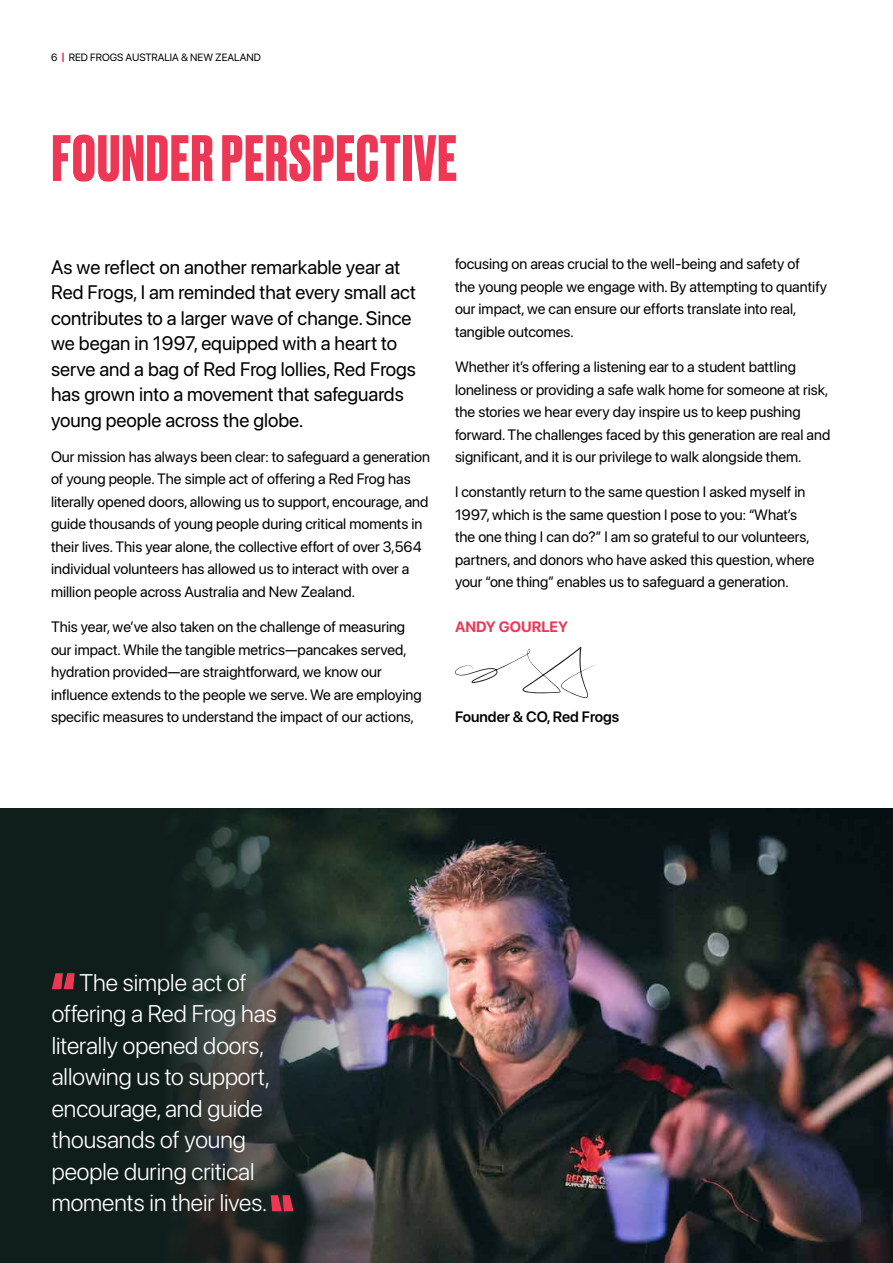
<style>
.page{position:relative;width:893px;height:1263px;background:#fff}
.page>*{position:absolute;margin:0;border:0;box-sizing:border-box;transform-origin:0 0}
.t1{font:700 61.5px "Druk";letter-spacing:.02em;color:#ee3754}
.t2{font:300 24px/31.5px "SF Pro Display";color:#fff}
.t3{font:19.5px/25.5px "SF Pro Display";color:#000}
.t4{font:15px/22.5px "SF Pro Display";color:#000}
.t5{font:600 15px "SF Pro Display";color:#000}
.t6{font:700 15px "SF Pro Display";color:#ee3754}
.t7{font:10.5px "SF Pro Display";color:#000}
.s1{font-weight:800;color:#ee3754}
</style>
<div class="page">
<img style="left:404px;top:808px;width:489px;height:455px">
<svg style="left:0;top:808px;width:404px;height:455px;fill:#12201e"></svg>
<svg style="left:52px;top:973px;width:23px;height:16px"></svg>
<svg style="left:271px;top:1195px;width:23px;height:16px"></svg>
<svg style="left:455px;top:647px;width:141px;height:51px"></svg>
<p class="t7" style="left:51px;top:51px;width:211px">6 <span class="s1">|</span> RED FROGS AUSTRALIA &amp; NEW ZEALAND</p>
<h1 class="t1" style="left:52px;top:116px;width:407px">FOUNDER PERSPECTIVE</h1>
<p class="t3" style="left:51px;top:254px;width:366px">As we reflect on another remarkable year at Red Frogs, I am reminded that every small act contributes to a larger wave of change. Since we began in 1997, equipped with a heart to serve and a bag of Red Frog lollies, Red Frogs has grown into a movement that safeguards young people across the globe.</p>
<p class="t4" style="left:51px;top:445px;width:381px">Our mission has always been clear: to safeguard a generation of young people. The simple act of offering a Red Frog has literally opened doors, allowing us to support, encourage, and guide thousands of young people during critical moments in their lives. This year alone, the collective effort of over 3,564 individual volunteers has allowed us to interact with over a million people across Australia and New Zealand.</p>
<p class="t4" style="left:51px;top:616px;width:372px">This year, we’ve also taken on the challenge of measuring our impact. While the tangible metrics—pancakes served, hydration provided—are straightforward, we know our influence extends to the people we serve. We are employing specific measures to understand the impact of our actions,</p>
<p class="t4" style="left:455px;top:253px;width:374px">focusing on areas crucial to the well-being and safety of<br>the young people we engage with. By attempting to quantify our impact, we can ensure our efforts translate into real, tangible outcomes.</p>
<p class="t4" style="left:455px;top:356px;width:377px">Whether it’s offering a listening ear to a student battling loneliness or providing a safe walk home for someone at risk, the stories we hear every day inspire us to keep pushing forward. The challenges faced by this generation are real and significant, and it is our privilege to walk alongside them.</p>
<p class="t4" style="left:455px;top:481px;width:361px">I constantly return to the same question I asked myself in 1997, which is the same question I pose to you: “What’s the one thing I can do?” I am so grateful to our volunteers, partners, and donors who have asked this question, where your “one thing” enables us to safeguard a generation.</p>
<p class="t6" style="left:455px;top:618px;width:115px">ANDY GOURLEY</p>
<p class="t5" style="left:455px;top:708px;width:166px">Founder &amp; CO, Red Frogs</p>
<h2 class="t2" style="left:52px;top:967px;width:226px;text-indent:28px">The simple act of offering a Red Frog has literally opened doors, allowing us to support, encourage, and guide thousands of young people during critical moments in their lives.</h2>
</div>
